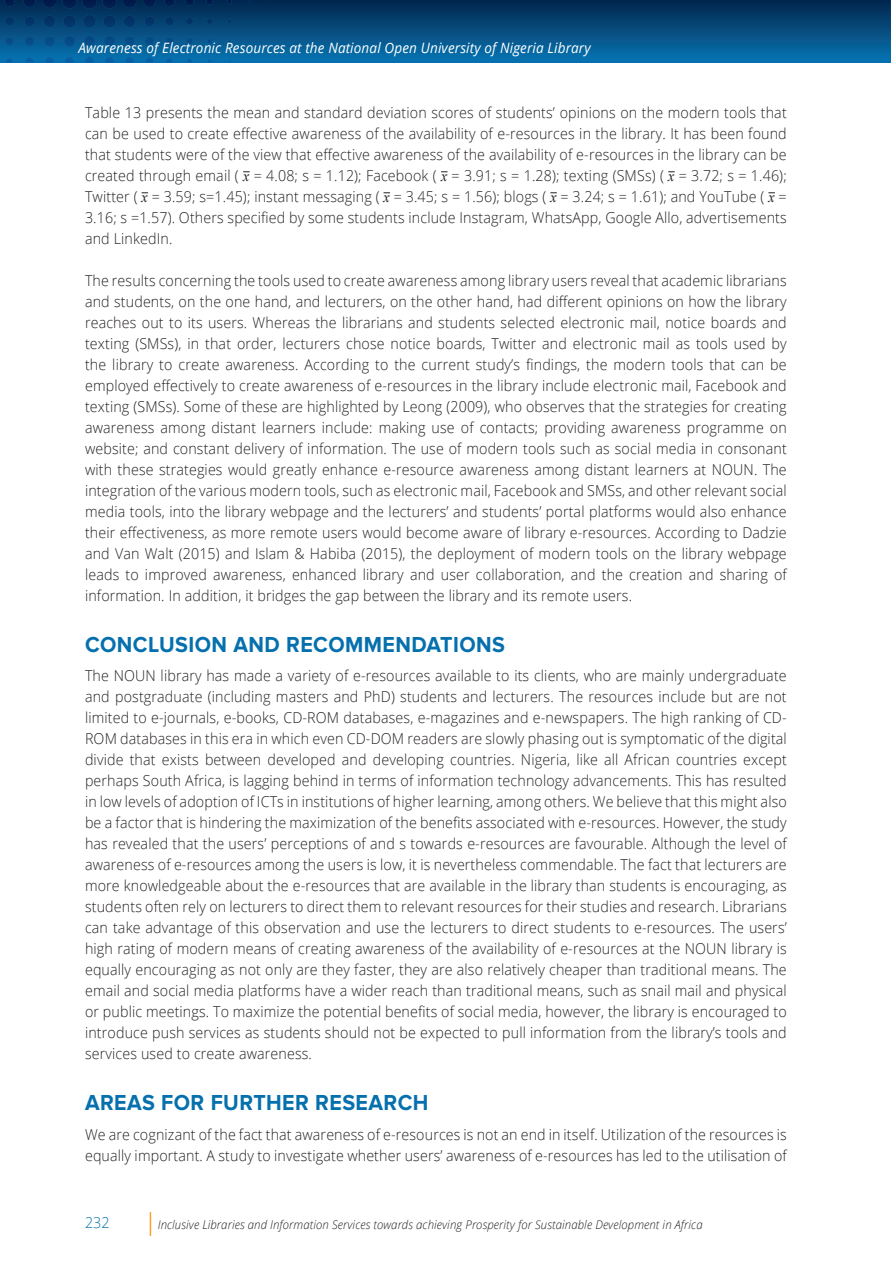
<style>
.page{position:relative;width:893px;height:1263px;background:#fff}
.page>*{position:absolute;margin:0;border:0;box-sizing:border-box;transform-origin:0 0}
.t1{font:700 22.5px "Proxima Nova";letter-spacing:.02em;color:#0570ad;scale:.95 1}
.t2{font:300 15px/21px "Open Sans";letter-spacing:.01em;color:#231f20;text-align:justify;scale:.95 1}
.t3{font:300 15px "Open Sans";color:#0570ad;scale:.95 1}
.t4{font:italic 14.25px "Open Sans";letter-spacing:.01em;color:#fff;scale:.95 1}
.t5{font:italic 300 12px "Open Sans";letter-spacing:.01em;color:#231f20;scale:.95 1}
.s1{font-family:"Times New Roman";font-weight:400;font-style:italic}
</style>
<div class="page">
<div style="left:0;top:0;width:891px;height:62px;background:linear-gradient(to bottom,#03264d,#0772b0)"></div>
<svg style="left:187px;top:59px;width:5px;height:3px"></svg>
<svg style="left:167px;top:58px;width:5px;height:4px"></svg>
<svg style="left:146px;top:58px;width:7px;height:4px"></svg>
<svg style="left:126px;top:57px;width:7px;height:5px"></svg>
<svg style="left:105px;top:57px;width:9px;height:5px"></svg>
<svg style="left:85px;top:57px;width:9px;height:5px"></svg>
<svg style="left:65px;top:57px;width:9px;height:5px"></svg>
<svg style="left:46px;top:57px;width:8px;height:5px"></svg>
<svg style="left:26px;top:58px;width:7px;height:4px"></svg>
<svg style="left:7px;top:58px;width:6px;height:4px"></svg>
<svg style="left:207px;top:39px;width:5px;height:5px"></svg>
<svg style="left:187px;top:38px;width:6px;height:6px"></svg>
<svg style="left:166px;top:38px;width:7px;height:7px"></svg>
<svg style="left:145px;top:37px;width:9px;height:9px"></svg>
<svg style="left:125px;top:37px;width:9px;height:9px"></svg>
<svg style="left:104px;top:36px;width:11px;height:11px"></svg>
<svg style="left:84px;top:36px;width:11px;height:11px"></svg>
<svg style="left:64px;top:36px;width:11px;height:11px"></svg>
<svg style="left:45px;top:36px;width:9px;height:10px"></svg>
<svg style="left:25px;top:37px;width:9px;height:9px"></svg>
<svg style="left:6px;top:38px;width:7px;height:7px"></svg>
<svg style="left:207px;top:19px;width:5px;height:5px"></svg>
<svg style="left:186px;top:18px;width:7px;height:7px"></svg>
<svg style="left:165px;top:17px;width:9px;height:9px"></svg>
<svg style="left:144px;top:16px;width:11px;height:11px"></svg>
<svg style="left:124px;top:16px;width:11px;height:11px"></svg>
<svg style="left:103px;top:15px;width:13px;height:13px"></svg>
<svg style="left:83px;top:15px;width:13px;height:13px"></svg>
<svg style="left:63px;top:15px;width:13px;height:13px"></svg>
<svg style="left:44px;top:16px;width:11px;height:11px"></svg>
<svg style="left:24px;top:16px;width:11px;height:11px"></svg>
<svg style="left:5px;top:17px;width:9px;height:9px"></svg>
<svg style="left:227px;top:0;width:5px;height:4px"></svg>
<svg style="left:206px;top:0;width:7px;height:5px"></svg>
<svg style="left:186px;top:0;width:8px;height:5px"></svg>
<svg style="left:165px;top:0;width:9px;height:6px"></svg>
<svg style="left:144px;top:0;width:11px;height:7px"></svg>
<svg style="left:123px;top:0;width:13px;height:8px"></svg>
<img style="left:102px;top:0;width:15px;height:8px">
<img style="left:82px;top:0;width:15px;height:9px">
<img style="left:62px;top:0;width:15px;height:9px">
<svg style="left:43px;top:0;width:13px;height:8px"></svg>
<svg style="left:24px;top:0;width:11px;height:7px"></svg>
<svg style="left:150px;top:1212px;width:1px;height:24px"></svg>
<svg style="left:0;top:0;width:15px;height:6px"></svg>
<p class="t4" style="left:79px;top:38px;width:540px">Awareness of Electronic Resources at the National Open University of Nigeria Library</p>
<p class="t2" style="left:85px;top:101px;width:740px">Table 13 presents the mean and standard deviation scores of students’ opinions on the modern tools that can be used to create effective awareness of the availability of e-resources in the library. It has been found that students were of the view that effective awareness of the availability of e-resources in the library can be created through email ( <span class="s1">x</span> = 4.08; s = 1.12); Facebook ( <span class="s1">x</span> = 3.91; s = 1.28); texting (SMSs) ( <span class="s1">x</span> = 3.72; s = 1.46); Twitter ( <span class="s1">x</span> = 3.59; s=1.45); instant messaging ( <span class="s1">x</span> = 3.45; s = 1.56); blogs ( <span class="s1">x</span> = 3.24; s = 1.61); and YouTube ( <span class="s1">x</span> = 3.16; s =1.57). Others specified by some students include Instagram, WhatsApp, Google Allo, advertisements and LinkedIn.</p>
<p class="t2" style="left:85px;top:269px;width:740px">The results concerning the tools used to create awareness among library users reveal that academic librarians and students, on the one hand, and lecturers, on the other hand, had different opinions on how the library reaches out to its users. Whereas the librarians and students selected electronic mail, notice boards and texting (SMSs), in that order, lecturers chose notice boards, Twitter and electronic mail as tools used by the library to create awareness. According to the current study’s findings, the modern tools that can be employed effectively to create awareness of e-resources in the library include electronic mail, Facebook and texting (SMSs). Some of these are highlighted by Leong (2009), who observes that the strategies for creating awareness among distant learners include: making use of contacts; providing awareness programme on website; and constant delivery of information. The use of modern tools such as social media in consonant with these strategies would greatly enhance e-resource awareness among distant learners at NOUN. The integration of the various modern tools, such as electronic mail, Facebook and SMSs, and other relevant social media tools, into the library webpage and the lecturers’ and students’ portal platforms would also enhance their effectiveness, as more remote users would become aware of library e-resources. According to Dadzie and Van Walt (2015) and Islam &amp; Habiba (2015), the deployment of modern tools on the library webpage leads to improved awareness, enhanced library and user collaboration, and the creation and sharing of information. In addition, it bridges the gap between the library and its remote users.</p>
<h1 class="t1" style="left:85px;top:631px;width:444px">CONCLUSION AND RECOMMENDATIONS</h1>
<p class="t2" style="left:85px;top:665px;width:740px">The NOUN library has made a variety of e-resources available to its clients, who are mainly undergraduate and postgraduate (including masters and PhD) students and lecturers. The resources include but are not limited to e-journals, e-books, CD-ROM databases, e-magazines and e-newspapers. The high ranking of CD-ROM databases in this era in which even CD-DOM readers are slowly phasing out is symptomatic of the digital divide that exists between developed and developing countries. Nigeria, like all African countries except perhaps South Africa, is lagging behind in terms of information technology advancements. This has resulted in low levels of adoption of ICTs in institutions of higher learning, among others. We believe that this might also be a factor that is hindering the maximization of the benefits associated with e-resources. However, the study has revealed that the users’ perceptions of and s towards e-resources are favourable. Although the level of awareness of e-resources among the users is low, it is nevertheless commendable. The fact that lecturers are more knowledgeable about the e-resources that are available in the library than students is encouraging, as students often rely on lecturers to direct them to relevant resources for their studies and research. Librarians can take advantage of this observation and use the lecturers to direct students to e-resources. The users’ high rating of modern means of creating awareness of the availability of e-resources at the NOUN library is equally encouraging as not only are they faster, they are also relatively cheaper than traditional means. The email and social media platforms have a wider reach than traditional means, such as snail mail and physical or public meetings. To maximize the potential benefits of social media, however, the library is encouraged to introduce push services as students should not be expected to pull information from the library’s tools and services used to create awareness.</p>
<h1 class="t1" style="left:85px;top:1090px;width:363px">AREAS FOR FURTHER RESEARCH</h1>
<p class="t2" style="left:85px;top:1123px;width:740px">We are cognizant of the fact that awareness of e-resources is not an end in itself. Utilization of the resources is equally important. A study to investigate whether users’ awareness of e-resources has led to the utilisation of</p>
<p class="t3" style="left:85px;top:1212px;width:27px">232</p>
<p class="t5" style="left:158px;top:1216px;width:575px">Inclusive Libraries and Information Services towards achieving Prosperity for Sustainable Development in Africa</p>
</div>
